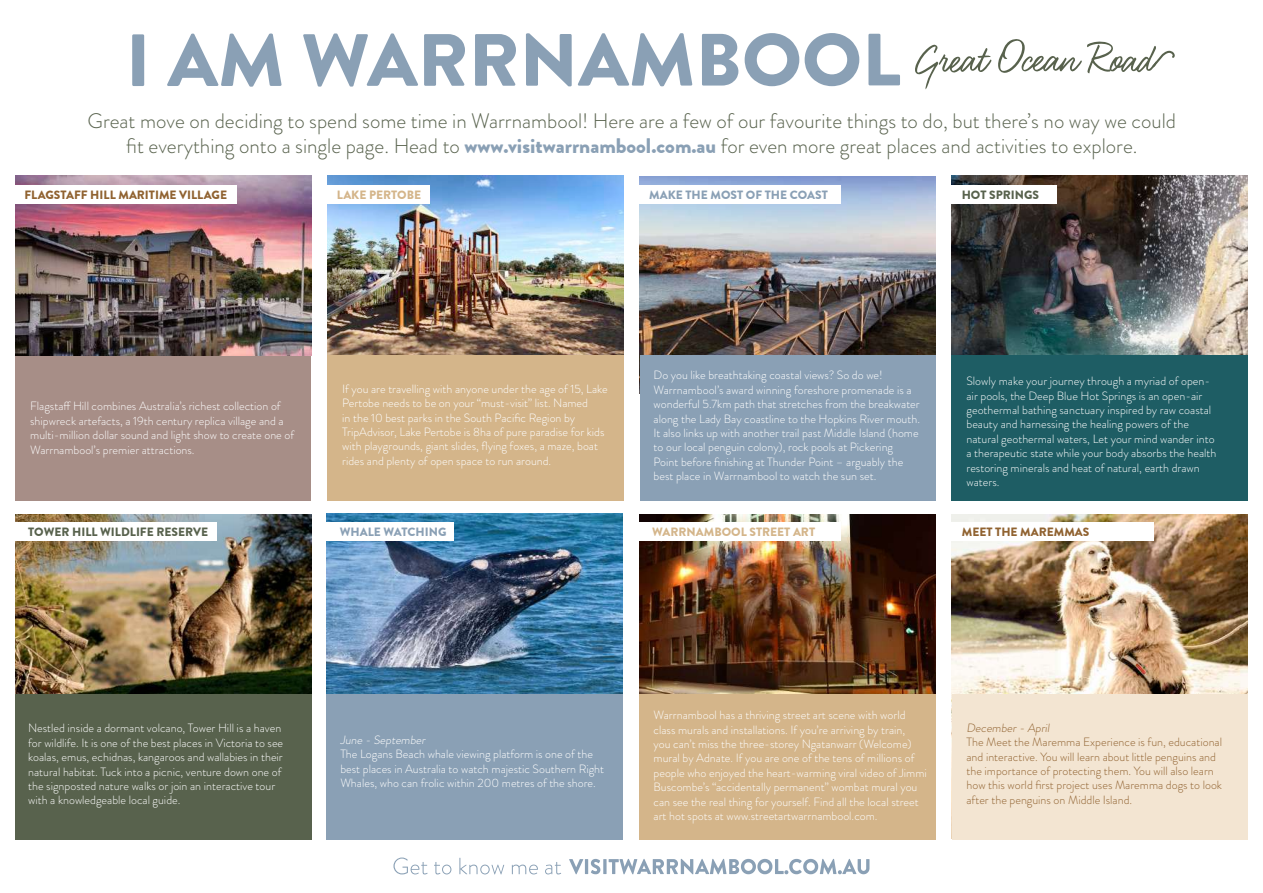
<style>
.page{position:relative;width:1263px;height:893px;background:#fff}
.page>*{position:absolute;margin:0;border:0;box-sizing:border-box;transform-origin:0 0}
.t1{font:300 21px/25.2px "Brandon Grotesque";color:#58624d;text-align:center}
.t2{font:300 12px/14.4px "Brandon Grotesque";color:#fff}
.t3{font:300 12px/14.4px "Brandon Grotesque";color:#906230}
.t4{font:900 12px "Brandon Grotesque";color:#906230}
.t5{font:900 12px "Brandon Grotesque";color:#58624d}
.t6{font:900 12px "Brandon Grotesque";color:#8aa0b5}
.t7{font:900 12px "Brandon Grotesque";color:#d4b58a}
.s1{font-weight:900;color:#8aa0b5}
</style>
<div class="page">
<img style="left:951px;top:514px;width:296px;height:180px">
<img style="left:326px;top:514px;width:297px;height:180px">
<img style="left:640px;top:514px;width:296px;height:180px">
<img style="left:15px;top:514px;width:296px;height:180px">
<img style="left:951px;top:176px;width:297px;height:185px">
<img style="left:639px;top:176px;width:296px;height:217px">
<img style="left:327px;top:176px;width:297px;height:179px">
<svg style="left:132px;top:34px;width:12px;height:52px"></svg>
<svg style="left:167px;top:34px;width:115px;height:53px"></svg>
<svg style="left:303px;top:33px;width:115px;height:54px"></svg>
<svg style="left:424px;top:34px;width:41px;height:52px"></svg>
<svg style="left:475px;top:34px;width:41px;height:52px"></svg>
<svg style="left:526px;top:33px;width:46px;height:53px"></svg>
<svg style="left:578px;top:33px;width:114px;height:53px"></svg>
<svg style="left:702px;top:34px;width:36px;height:52px"></svg>
<svg style="left:745px;top:33px;width:54px;height:53px"></svg>
<svg style="left:805px;top:33px;width:54px;height:53px"></svg>
<svg style="left:868px;top:34px;width:32px;height:51px"></svg>
<svg style="left:393px;top:857px;width:35px;height:17px"></svg>
<svg style="left:434px;top:862px;width:17px;height:12px"></svg>
<svg style="left:459px;top:858px;width:45px;height:16px"></svg>
<svg style="left:512px;top:865px;width:26px;height:9px"></svg>
<svg style="left:545px;top:862px;width:16px;height:12px"></svg>
<svg style="left:569px;top:859px;width:300px;height:15px"></svg>
<div style="left:952px;top:355px;width:296px;height:146px;background:#1e5d64"></div>
<div style="left:640px;top:355px;width:295px;height:145px;background:#8aa0b5"></div>
<div style="left:327px;top:355px;width:297px;height:146px;background:#d4b58a"></div>
<div style="left:15px;top:355px;width:296px;height:145px;background:#a78e87"></div>
<div style="left:15px;top:694px;width:296px;height:146px;background:#58624d"></div>
<div style="left:326px;top:694px;width:297px;height:146px;background:#8aa0b5"></div>
<div style="left:639px;top:694px;width:297px;height:146px;background:#d4b58a"></div>
<div style="left:951px;top:694px;width:296px;height:146px;background:#f3e5d2"></div>
<img style="left:15px;top:176px;width:296px;height:179px">
<svg style="left:915px;top:45px;width:76px;height:45px"></svg>
<svg style="left:998px;top:39px;width:177px;height:34px"></svg>
<div style="left:14px;top:522px;width:203px;height:19px;background:#fff"></div>
<div style="left:325px;top:522px;width:129px;height:19px;background:#fff"></div>
<div style="left:638px;top:522px;width:203px;height:19px;background:#fff"></div>
<div style="left:950px;top:522px;width:203px;height:19px;background:#fff"></div>
<div style="left:950px;top:185px;width:107px;height:19px;background:#fff"></div>
<div style="left:638px;top:185px;width:203px;height:19px;background:#fff"></div>
<div style="left:325px;top:185px;width:104px;height:19px;background:#fff"></div>
<div style="left:13px;top:185px;width:224px;height:19px;background:#fff"></div>
<p class="t1" style="left:88px;top:109px;width:1090px">Great move on deciding to spend some time in Warrnambool! Here are a few of our favourite things to do, but there’s no way we could fit everything onto a single page. Head to <span class="s1">www.visitwarrnambool.com.au</span> for even more great places and activities to explore.</p>
<p class="t4" style="left:24px;top:187px;width:204px">FLAGSTAFF HILL MARITIME VILLAGE</p>
<p class="t7" style="left:337px;top:187px;width:86px">LAKE PERTOBE</p>
<p class="t6" style="left:649px;top:187px;width:180px">MAKE THE MOST OF THE COAST</p>
<p class="t5" style="left:962px;top:187px;width:79px">HOT SPRINGS</p>
<p class="t2" style="left:30px;top:399px;width:265px">Flagstaff Hill combines Australia’s richest collection of shipwreck artefacts, a 19th century replica village and a multi-million dollar sound and light show to create one of Warrnambool’s premier attractions.</p>
<p class="t2" style="left:342px;top:381px;width:267px">If you are travelling with anyone under the age of 15, Lake Pertobe needs to be on your “must-visit” list. Named<br>in the 10 best parks in the South Pacific Region by TripAdvisor, Lake Pertobe is 8ha of pure paradise for kids with playgrounds, giant slides, flying foxes, a maze, boat rides and plenty of open space to run around.</p>
<p class="t2" style="left:654px;top:368px;width:268px">Do you like breathtaking coastal views? So do we!<br>Warrnambool’s award winning foreshore promenade is a wonderful 5.7km path that stretches from the breakwater along the Lady Bay coastline to the Hopkins River mouth.<br>It also links up with another trail past Middle Island (home to our local penguin colony), rock pools at Pickering Point before finishing at Thunder Point – arguably the best place in Warrnambool to watch the sun set.</p>
<p class="t2" style="left:966px;top:374px;width:251px">Slowly make your journey through a myriad of open&shy;air pools, the Deep Blue Hot Springs is an open-air geothermal bathing sanctuary inspired by raw coastal beauty and harnessing the healing powers of the natural geothermal waters, Let your mind wander into a therapeutic state while your body absorbs the health restoring minerals and heat of natural, earth drawn waters.</p>
<p class="t5" style="left:28px;top:524px;width:181px">TOWER HILL WILDLIFE RESERVE</p>
<p class="t6" style="left:340px;top:524px;width:108px">WHALE WATCHING</p>
<p class="t7" style="left:652px;top:524px;width:164px">WARRNAMBOOL STREET ART</p>
<p class="t4" style="left:962px;top:524px;width:129px">MEET THE MAREMMAS</p>
<p class="t2" style="left:28px;top:721px;width:256px">Nestled inside a dormant volcano, Tower Hill is a haven for wildlife. It is one of the best places in Victoria to see koalas, emus, echidnas, kangaroos and wallabies in their natural habitat. Tuck into a picnic, venture down one of the signposted nature walks or join an interactive tour with a knowledgeable local guide.</p>
<p class="t2" style="left:340px;top:733px;width:265px">June - September<br>The Logans Beach whale viewing platform is one of the best places in Australia to watch majestic Southern Right Whales, who can frolic within 200 metres of the shore.</p>
<p class="t2" style="left:654px;top:708px;width:275px">Warrnambool has a thriving street art scene with world class murals and installations. If you’re arriving by train,<br>you can’t miss the three-storey Ngatanwarr (Welcome) mural by Adnate. If you are one of the tens of millions of people who enjoyed the heart-warming viral video of Jimmi Buscombe’s “accidentally permanent” wombat mural you can see the real thing for yourself. Find all the local street art hot spots at www.streetartwarrnambool.com.</p>
<p class="t3" style="left:966px;top:721px;width:257px">December- April<br>The Meet the Maremma Experience is fun, educational and interactive. You will learn about little penguins and the importance of protecting them. You will also learn how this world first project uses Maremma dogs to look after the penguins on Middle Island.</p>
</div>
